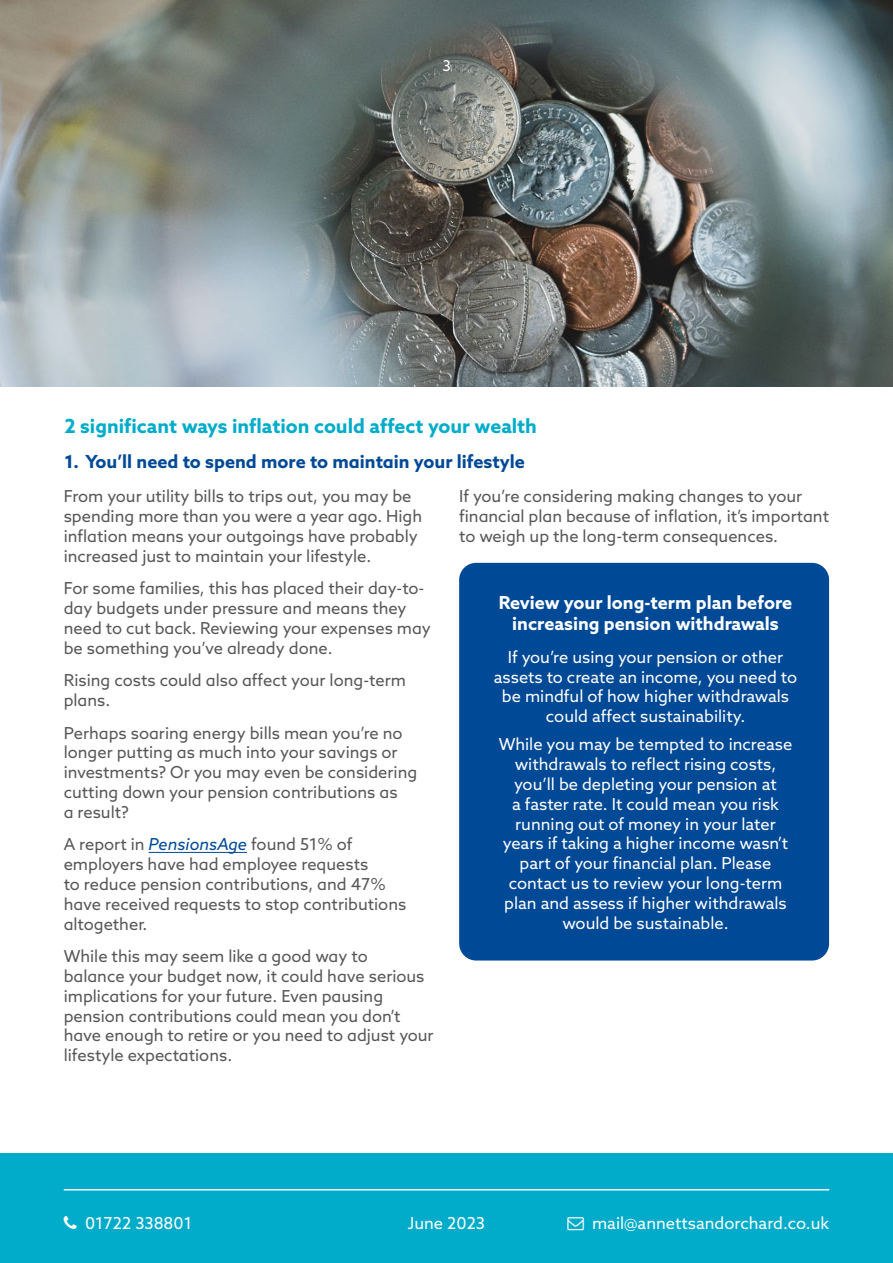
<style>
.page{position:relative;width:893px;height:1263px;background:#fff}
.page>*{position:absolute;margin:0;border:0;box-sizing:border-box;transform-origin:0 0}
.t1{font:700 19.5px "Azo Sans";color:#00acca}
.t2{font:700 18px/21.6px "Azo Sans";color:#fff;text-align:center}
.t3{font:700 18px "Azo Sans";color:#004996}
.t4{font:16.5px/19.8px "Azo Sans";color:#575756}
.t5{font:16.5px/19.8px "Azo Sans";color:#fff;text-align:center}
.t6{font:15px "Azo Sans";color:#fff}
.s1{font-style:italic;color:#004996}
</style>
<div class="page">
<div style="left:0;top:1153px;width:893px;height:110px;background:#00acca"></div>
<hr style="left:64px;top:1189px;width:765px;height:1px;background:#fff">
<hr style="left:149px;top:852px;width:98px;height:1px;background:#004996">
<div style="left:459px;top:563px;width:370px;height:397px;background:#004996;border-radius:17px"></div>
<img style="left:0;top:0;width:893px;height:386px">
<p class="t6" style="left:442px;top:56px;width:10px">3</p>
<p class="t1" style="left:64px;top:413px;width:474px">2 significant ways inflation could affect your wealth</p>
<p class="t3" style="left:64px;top:449px;width:462px">1. You’ll need to spend more to maintain your lifestyle</p>
<p class="t4" style="left:64px;top:486px;width:360px">From your utility bills to trips out, you may be spending more than you were a year ago. High inflation means your outgoings have probably increased just to maintain your lifestyle.</p>
<p class="t4" style="left:64px;top:578px;width:369px">For some families, this has placed their day-to&shy;day budgets under pressure and means they need to cut back. Reviewing your expenses may be something you’ve already done.</p>
<p class="t4" style="left:64px;top:670px;width:344px">Rising costs could also affect your long-term plans.</p>
<p class="t4" style="left:64px;top:723px;width:355px">Perhaps soaring energy bills mean you’re no longer putting as much into your savings or investments? Or you may even be considering cutting down your pension contributions as<br>a result?</p>
<p class="t4" style="left:64px;top:834px;width:344px">A report in <span class="s1">PensionsAge</span> found 51% of employers have had employee requests<br>to reduce pension contributions, and 47% have received requests to stop contributions altogether.</p>
<p class="t4" style="left:64px;top:946px;width:371px">While this may seem like a good way to<br>balance your budget now, it could have serious implications for your future. Even pausing pension contributions could mean you don’t have enough to retire or you need to adjust your lifestyle expectations.</p>
<p class="t4" style="left:459px;top:486px;width:371px">If you’re considering making changes to your financial plan because of inflation, it’s important to weigh up the long-term consequences.</p>
<p class="t2" style="left:499px;top:591px;width:295px">Review your long-term plan before increasing pension withdrawals</p>
<p class="t5" style="left:494px;top:647px;width:305px">If you’re using your pension or other assets to create an income, you need to be mindful of how higher withdrawals could affect sustainability.</p>
<p class="t5" style="left:499px;top:734px;width:295px">While you may be tempted to increase withdrawals to reflect rising costs, you’ll be depleting your pension at<br>a faster rate. It could mean you risk running out of money in your later years if taking a higher income wasn’t part of your financial plan. Please contact us to review your long-term plan and assess if higher withdrawals would be sustainable.</p>
<p class="t5" style="left:85px;top:1213px;width:109px">01722 338801</p>
<p class="t5" style="left:592px;top:1213px;width:239px">mail@annettsandorchard.co.uk</p>
<p class="t5" style="left:408px;top:1213px;width:79px">June 2023</p>
</div>
